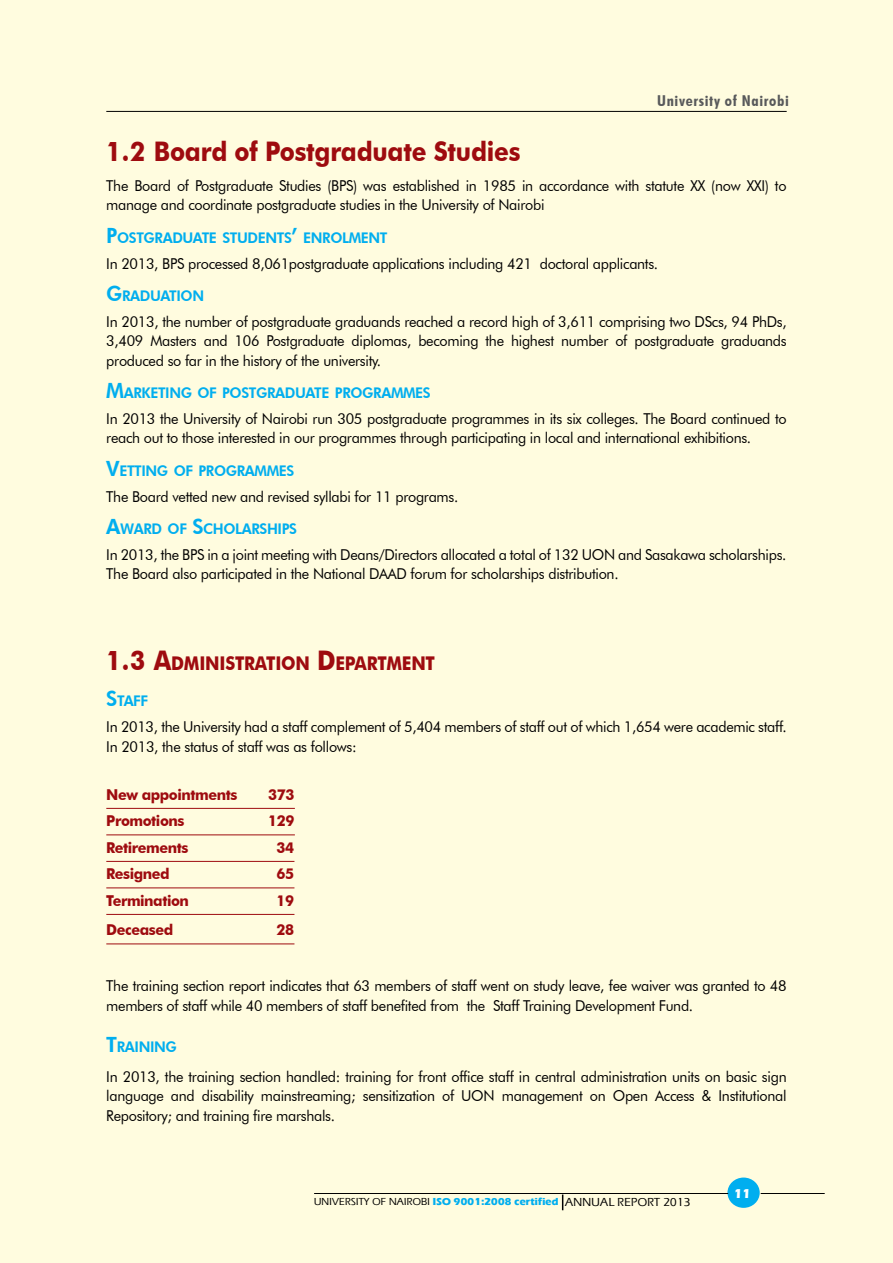
<style>
.page{position:relative;width:893px;height:1263px;background:#fffcdf}
.page>*{position:absolute;margin:0;border:0;box-sizing:border-box;transform-origin:0 0}
.t1{font:700 27px "Futura BT";letter-spacing:-.01em;color:#9e0b0f;scale:.9 1}
.t2{font:700 18.9px "Futura BT";letter-spacing:-.015em;color:#9e0b0f;scale:.9 1}
.t3{font:15px/19.5px "Futura BT";letter-spacing:-.02em;color:#000;scale:.96 1}
.t4{font:700 15px "Futura BT";letter-spacing:-.03em;color:#9e0b0f;scale:.96 1}
.t5{font:700 condensed 15px "Futura BT";letter-spacing:.04em;color:#58595b;scale:1.08 1}
.t6{font:800 14.7px "Futura BT";letter-spacing:-.03em;color:#00aeef;scale:.96 1}
.t7{font:700 13.5px "Eras IT Cby BT";color:#fff}
.t8{font:700 10.5px "Eras ITC";color:#00aeef}
.s1{font-style:inherit}
.s2{font-size:21px}
.s3{font-size:27px}
.s4{font-weight:500;color:#000}
.s5{font-weight:500;font-size:12px;color:#000}
</style>
<div class="page">
<hr style="left:106px;top:111px;width:681px;height:1px;background:#000">
<div style="left:727px;top:1177px;width:33px;height:31px;background:#00aeef;border-radius:50%"></div>
<hr style="left:314px;top:1193px;width:414px;height:1px;background:#000">
<hr style="left:761px;top:1193px;width:64px;height:1px;background:#000">
<svg style="left:562px;top:1194px;width:1px;height:16px"></svg>
<hr style="left:106px;top:808px;width:189px;height:1px;background:#9e0b0f">
<hr style="left:106px;top:835px;width:189px;height:1px;background:#9e0b0f">
<hr style="left:106px;top:861px;width:188px;height:1px;background:#9e0b0f">
<hr style="left:106px;top:888px;width:188px;height:1px;background:#9e0b0f">
<hr style="left:106px;top:914px;width:188px;height:1px;background:#9e0b0f">
<hr style="left:106px;top:944px;width:188px;height:1px;background:#9e0b0f">
<p class="t5" style="left:657px;top:92px;width:123px">University of Nairobi</p>
<h1 class="t1" style="left:106px;top:135px;width:462px"><span class="s1">1.2</span> Board of Postgraduate Studies</h1>
<p class="t3" style="left:106px;top:176px;width:710px">The Board of Postgraduate Studies (BPS) was established in 1985 in accordance with statute XX (now XXI) to manage and coordinate postgraduate studies in the University of Nairobi</p>
<p class="t6" style="left:106px;top:229px;width:294px"><span class="s2">P</span>OSTGRADUATE STUDENTS<span class="s2">’</span> ENROLMENT</p>
<p class="t3" style="left:106px;top:253px;width:576px">In 2013, BPS processed 8,061postgraduate applications including 421 doctoral applicants.</p>
<p class="t6" style="left:106px;top:287px;width:103px"><span class="s2">G</span>RADUATION</p>
<p class="t3" style="left:106px;top:312px;width:710px;text-align:justify">In 2013, the number of postgraduate graduands reached a record high of 3,611 comprising two DScs, 94 PhDs, 3,409 Masters and 106 Postgraduate diplomas, becoming the highest number of postgraduate graduands produced so far in the history of the university.</p>
<p class="t6" style="left:106px;top:384px;width:339px"><span class="s2">M</span>ARKETING OF POSTGRADUATE PROGRAMMES</p>
<p class="t3" style="left:106px;top:409px;width:710px">In 2013 the University of Nairobi run 305 postgraduate programmes in its six colleges. The Board continued to reach out to those interested in our programmes through participating in local and international exhibitions.</p>
<p class="t6" style="left:106px;top:461px;width:197px"><span class="s2">V</span>ETTING OF PROGRAMMES</p>
<p class="t3" style="left:106px;top:486px;width:368px">The Board vetted new and revised syllabi for 11 programs.</p>
<p class="t6" style="left:106px;top:520px;width:200px"><span class="s2">A</span>WARD OF <span class="s2">S</span>CHOLARSHIPS</p>
<p class="t3" style="left:106px;top:544px;width:710px">In 2013, the BPS in a joint meeting with Deans/Directors allocated a total of 132 UON and Sasakawa scholarships.<br>The Board also participated in the National DAAD forum for scholarships distribution.</p>
<p class="t2" style="left:106px;top:651px;width:367px"><span class="s3">1.3 A</span>DMINISTRATION <span class="s3">D</span> EPARTMENT</p>
<p class="t6" style="left:106px;top:692px;width:45px"><span class="s2">S</span>TAFF</p>
<p class="t3" style="left:106px;top:717px;width:710px">In 2013, the University had a staff complement of 5,404 members of staff out of which 1,654 were academic staff.<br>In 2013, the status of staff was as follows:</p>
<p class="t4" style="left:106px;top:785px;width:138px">New appointments</p>
<p class="t4" style="left:268px;top:785px;width:29px">373</p>
<p class="t4" style="left:106px;top:812px;width:83px">Promotions</p>
<p class="t4" style="left:268px;top:812px;width:29px">129</p>
<p class="t4" style="left:106px;top:838px;width:87px">Retirements</p>
<p class="t4" style="left:276px;top:838px;width:20px">34</p>
<p class="t4" style="left:106px;top:865px;width:68px">Resigned</p>
<p class="t4" style="left:276px;top:865px;width:20px">65</p>
<p class="t4" style="left:106px;top:891px;width:88px">Termination</p>
<p class="t4" style="left:276px;top:891px;width:20px">19</p>
<p class="t4" style="left:106px;top:921px;width:71px">Deceased</p>
<p class="t4" style="left:276px;top:921px;width:20px">28</p>
<p class="t3" style="left:106px;top:976px;width:710px">The training section report indicates that 63 members of staff went on study leave, fee waiver was granted to 48 members of staff while 40 members of staff benefited from the Staff Training Development Fund.</p>
<p class="t6" style="left:106px;top:1037px;width:74px"><span class="s2">T</span>RAINING</p>
<p class="t3" style="left:106px;top:1066px;width:710px;text-align:justify">In 2013, the training section handled: training for front office staff in central administration units on basic sign language and disability mainstreaming; sensitization of UON management on Open Access &amp; Institutional Repository; and training fire marshals.</p>
<p class="t8" style="left:314px;top:1195px;width:379px"><span class="s4">UNIVERSITY OF NAIROBI</span> ISO 9001:2008 certified <span class="s5">ANNUAL REPORT 2013</span></p>
<p class="t7" style="left:734px;top:1185px;width:18px">11</p>
</div>
